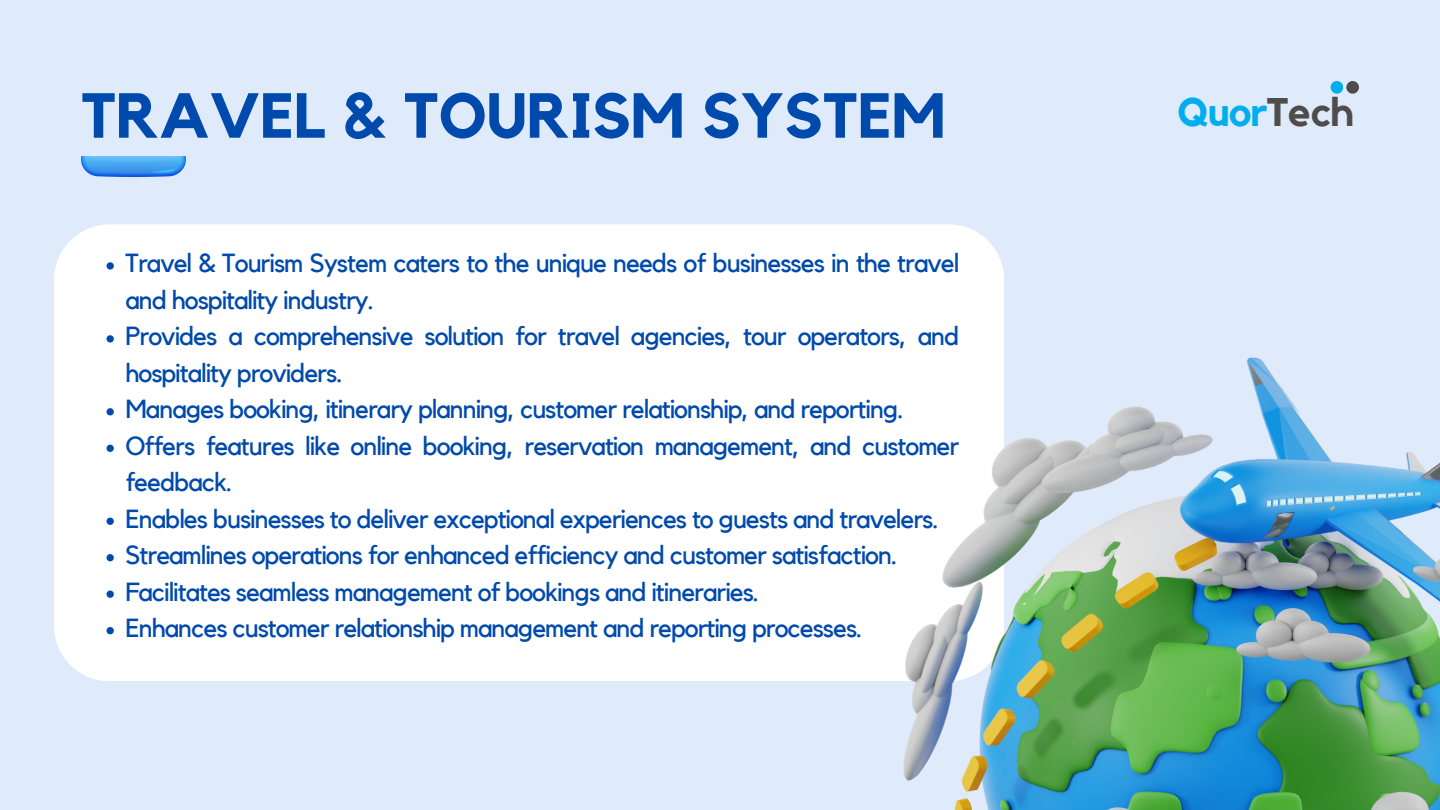
<style>
.page{position:relative;width:1440px;height:810px;background:#dfebfb}
.page>*{position:absolute;margin:0;border:0;box-sizing:border-box;transform-origin:0 0}
.t1{font:700 62.8px "Kollektif";color:#004aad}
.t2{font:700 39.8px "Kollektif";letter-spacing:-.02em;color:#00adef}
.t3{font:26.1px/36.5px "Kollektif";letter-spacing:-.04em;color:#004aad}
.s1{color:#4f4c4c}
</style>
<div class="page">
<div style="left:54px;top:224px;width:950px;height:457px;background:#fff;border-radius:56px"></div>
<img style="left:81px;top:156px;width:104px;height:20px">
<img style="left:903px;top:357px;width:537px;height:453px">
<svg style="left:107px;top:262px;width:7px;height:8px"></svg>
<svg style="left:107px;top:335px;width:7px;height:8px"></svg>
<svg style="left:107px;top:408px;width:7px;height:7px"></svg>
<svg style="left:107px;top:445px;width:7px;height:7px"></svg>
<svg style="left:107px;top:518px;width:7px;height:7px"></svg>
<svg style="left:107px;top:554px;width:7px;height:7px"></svg>
<svg style="left:107px;top:591px;width:7px;height:7px"></svg>
<svg style="left:107px;top:627px;width:7px;height:7px"></svg>
<div style="left:1346px;top:81px;width:13px;height:13px;background:#4f4c4c;border-radius:50%"></div>
<div style="left:1331px;top:81px;width:12px;height:13px;background:#00adef;border-radius:50%"></div>
<p class="t1" style="left:81px;top:87px;width:866px">TRAVEL &amp; TOURISM SYSTEM</p>
<p class="t2" style="left:1177px;top:94px;width:177px">Quor<span class="s1">Tech</span></p>
<h2 class="t3" style="left:125px;top:246px;width:835px">Travel &amp; Tourism System caters to the unique needs of businesses in the travel and hospitality industry.</h2>
<p class="t3" style="left:125px;top:319px;width:835px">Provides a comprehensive solution for travel agencies, tour operators, and hospitality providers.</p>
<p class="t3" style="left:125px;top:392px;width:780px">Manages booking, itinerary planning, customer relationship, and reporting.</p>
<p class="t3" style="left:125px;top:429px;width:835px">Offers features like online booking, reservation management, and customer feedback.</p>
<p class="t3" style="left:125px;top:502px;width:815px">Enables businesses to deliver exceptional experiences to guests and travelers.</p>
<p class="t3" style="left:125px;top:538px;width:773px">Streamlines operations for enhanced efficiency and customer satisfaction.</p>
<p class="t3" style="left:125px;top:574px;width:635px">Facilitates seamless management of bookings and itineraries.</p>
<p class="t3" style="left:125px;top:611px;width:739px">Enhances customer relationship management and reporting processes.</p>
</div>
